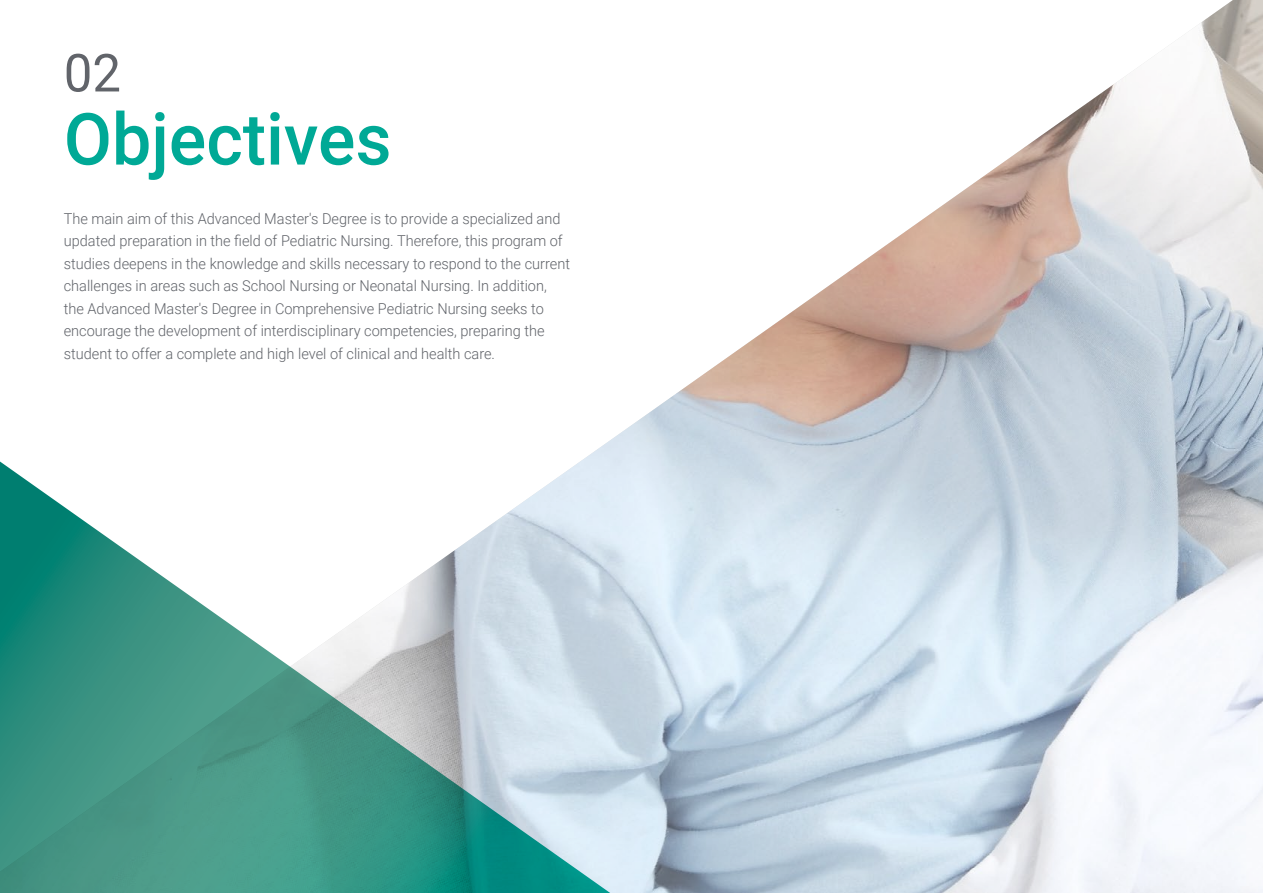
<style>
.page{position:relative;width:1263px;height:893px;background:#fff}
.page>*{position:absolute;margin:0;border:0;box-sizing:border-box;transform-origin:0 0}
.t1{font:500 72px "Roboto";color:#00a996}
.t2{font:52.5px "Roboto";color:#61646a}
.t3{font:300 15px/22.5px "Roboto";color:#61646a}
</style>
<div class="page">
<img style="left:602px;top:0;width:661px;height:893px">
<svg style="left:0;top:446px;width:640px;height:447px"></svg>
<h2 class="t2" style="left:64px;top:36px;width:59px">02</h2>
<h1 class="t1" style="left:64px;top:89px;width:329px">Objectives</h1>
<p class="t3" style="left:64px;top:207px;width:508px">The main aim of this Advanced Master's Degree is to provide a specialized and updated preparation in the field of Pediatric Nursing. Therefore, this program of studies deepens in the knowledge and skills necessary to respond to the current challenges in areas such as School Nursing or Neonatal Nursing. In addition, the Advanced Master's Degree in Comprehensive Pediatric Nursing seeks to encourage the development of interdisciplinary competencies, preparing the student to offer a complete and high level of clinical and health care.</p>
</div>
